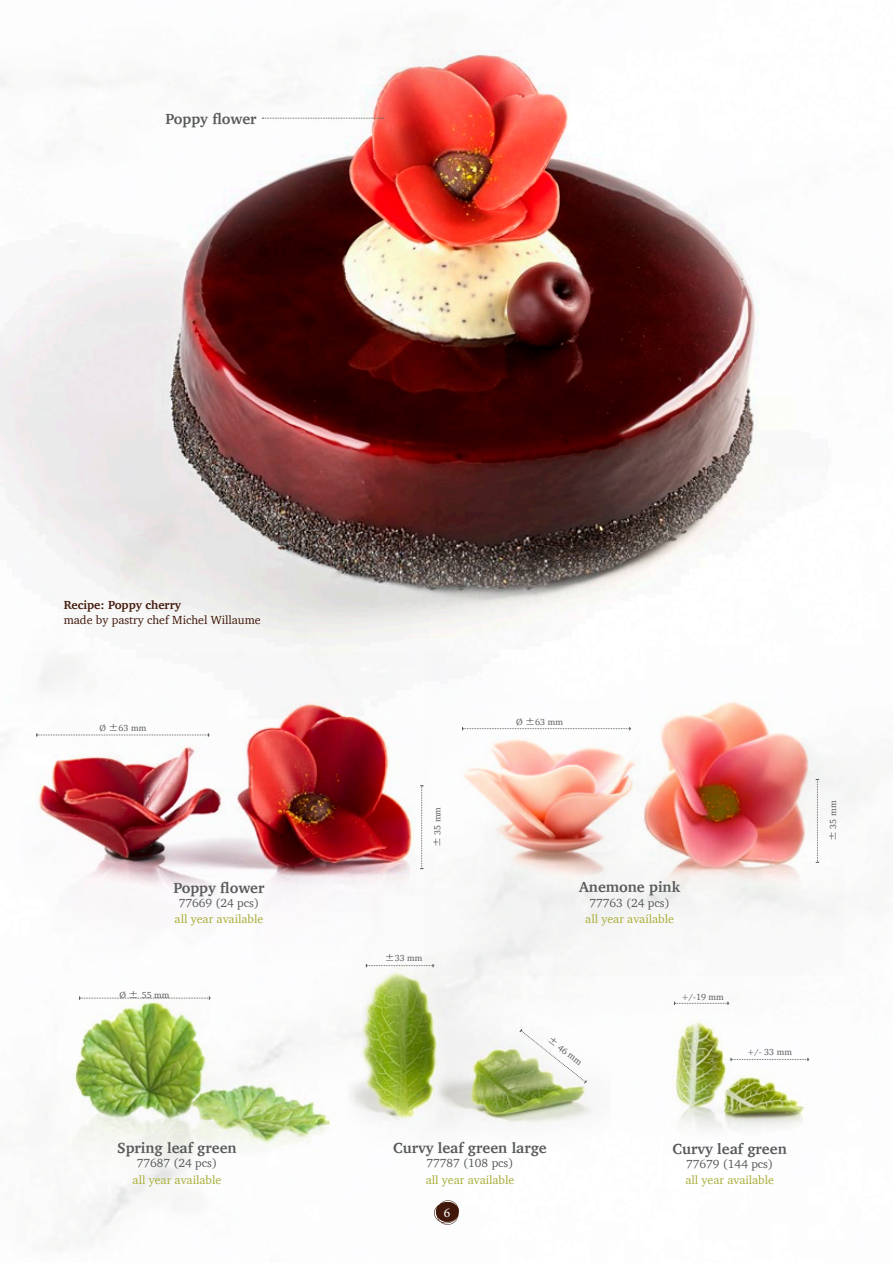
<style>
.page{position:relative;width:893px;height:1263px;background:#fff}
.page>*{position:absolute;margin:0;border:0;box-sizing:border-box;transform-origin:0 0}
.t1{font:700 15px "Charter";color:#57595b}
.t2{font:13.5px "Minion Pro";color:#fff}
.t3{font:12px "Charter";color:#a7ad36}
.t4{font:12px "Charter";color:#57595b}
.t5{font:12px "Charter";color:#41180a}
.t6{font:700 12px "Charter";color:#41180a}
.t7{font:9px "Charter";color:#57595b}
.s1{font-size:12px}
</style>
<div class="page">
<svg style="left:434px;top:1200px;width:25px;height:25px"></svg>
<img style="left:347px;top:975px;width:246px;height:150px">
<svg style="left:519px;top:1028px;width:68px;height:56px"></svg>
<img style="left:673px;top:1002px;width:137px;height:128px">
<svg style="left:731px;top:1058px;width:78px;height:3px"></svg>
<svg style="left:674px;top:1001px;width:55px;height:4px"></svg>
<img style="left:71px;top:997px;width:272px;height:203px">
<svg style="left:79px;top:996px;width:131px;height:4px"></svg>
<img style="left:451px;top:744px;width:392px;height:231px">
<svg style="left:816px;top:779px;width:3px;height:84px"></svg>
<img style="left:36px;top:744px;width:415px;height:236px">
<svg style="left:420px;top:785px;width:3px;height:84px"></svg>
<img style="left:0;top:49px;width:805px;height:695px">
<svg style="left:262px;top:118px;width:121px;height:1px"></svg>
<p class="t1" style="left:166px;top:105px;width:93px">Poppy flower</p>
<p class="t6" style="left:64px;top:594px;width:119px">Recipe: Poppy cherry</p>
<p class="t5" style="left:64px;top:609px;width:198px">made by pastry chef Michel Willaume</p>
<p class="t7" style="left:100px;top:720px;width:48px">Ø <span class="s1">±</span>63 mm</p>
<p class="t1" style="left:173px;top:874px;width:93px">Poppy flower</p>
<p class="t4" style="left:179px;top:892px;width:82px">77669 (24 pcs)</p>
<p class="t3" style="left:175px;top:909px;width:90px">all year available</p>
<p class="t7" style="left:119px;top:987px;width:52px">Ø <span class="s1">±</span> 55 mm</p>
<p class="t1" style="left:117px;top:1134px;width:121px">Spring leaf green</p>
<p class="t4" style="left:137px;top:1152px;width:82px">77687 (24 pcs)</p>
<p class="t3" style="left:133px;top:1169px;width:90px">all year available</p>
<p class="t7" style="left:430px;top:847px;width:42px;rotate:-90deg"><span class="s1">±</span> 35 mm</p>
<p class="t7" style="left:385px;top:950px;width:39px"><span class="s1">±</span>33 mm</p>
<p class="t7" style="left:516px;top:714px;width:48px">Ø <span class="s1">±</span>63 mm</p>
<p class="t1" style="left:579px;top:874px;width:102px">Anemone pink</p>
<p class="t4" style="left:589px;top:892px;width:82px">77763 (24 pcs)</p>
<p class="t3" style="left:585px;top:909px;width:90px">all year available</p>
<p class="t7" style="left:554px;top:1032px;width:42px;rotate:37deg"><span class="s1">±</span> 46 mm</p>
<p class="t7" style="left:681px;top:989px;width:44px">+/-19 mm</p>
<p class="t7" style="left:747px;top:1044px;width:46px">+/- 33 mm</p>
<p class="t1" style="left:393px;top:1135px;width:155px">Curvy leaf green large</p>
<p class="t4" style="left:427px;top:1153px;width:88px">77787 (108 pcs)</p>
<p class="t3" style="left:426px;top:1169px;width:90px">all year available</p>
<p class="t2" style="left:444px;top:1203px;width:8px">6</p>
<p class="t1" style="left:673px;top:1135px;width:116px">Curvy leaf green</p>
<p class="t4" style="left:686px;top:1153px;width:88px">77679 (144 pcs)</p>
<p class="t3" style="left:685px;top:1170px;width:90px">all year available</p>
<p class="t7" style="left:825px;top:841px;width:42px;rotate:-90deg"><span class="s1">±</span> 35 mm</p>
</div>
